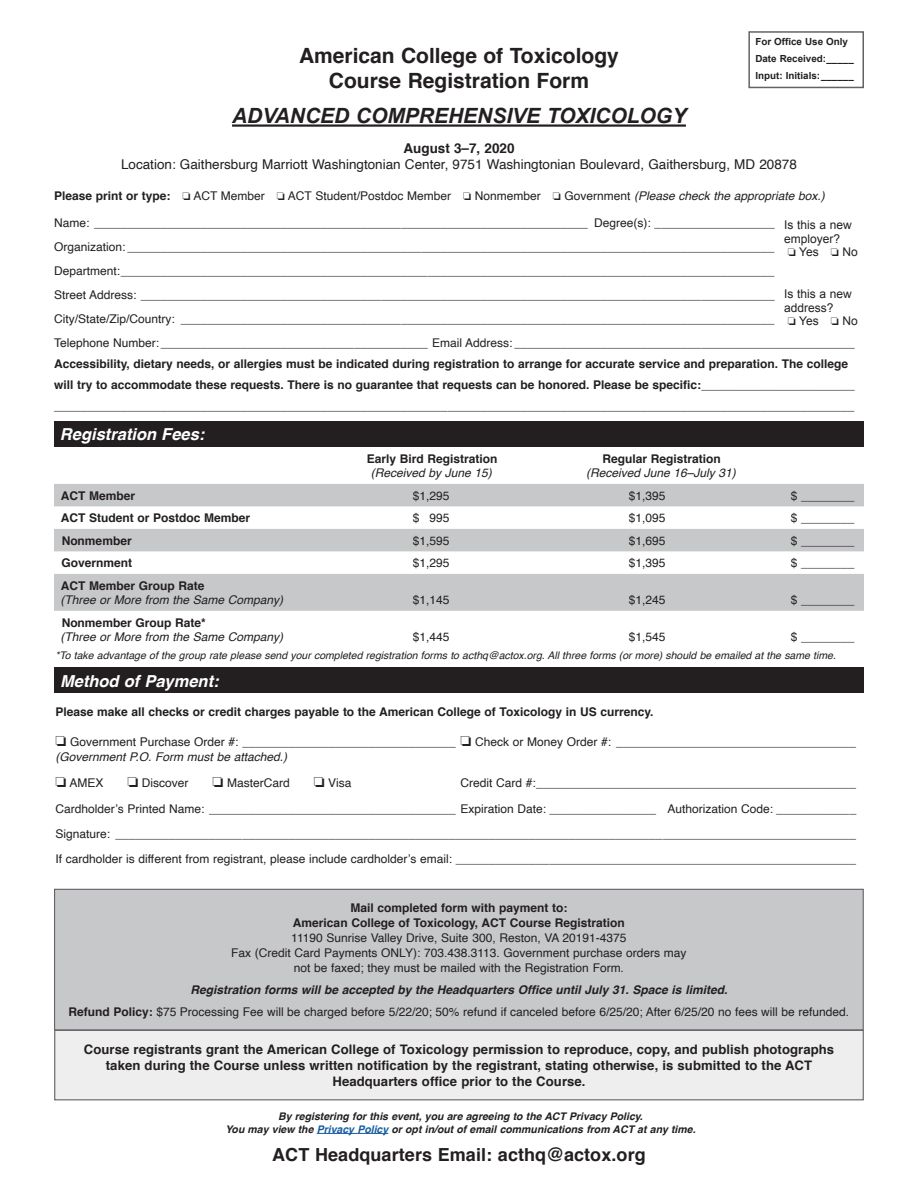
<style>
.page{position:relative;width:918px;height:1188px;background:#fff}
.page>*{position:absolute;margin:0;border:0;box-sizing:border-box;transform-origin:0 0}
.t1{font:700 21px/25.2px "Helvetica";color:#231f20;text-align:center}
.H2_Center_Underline{font:italic 700 21px "Arial";color:#231f20}
.Footer4_Email{font:700 18px "Helvetica";letter-spacing:.005em;color:#231f20}
.Table_H1{font:italic 700 16.5px "Helvetica";color:#fff}
.H3_Center{font:13.5px/16.2px "Helvetica";color:#231f20;text-align:center}
.Footer3_Bottom{font:700 13.2px/15.8px "Helvetica";letter-spacing:.005em;color:#231f20;text-align:center}
.p1-Left{font:12px "Helvetica";color:#231f20}
.p2-Left{font:12px/14.4px "Helvetica";color:#231f20}
.Footer_Centered2{font:12px/15px "Helvetica";color:#231f20;text-align:center}
.p1-Left-2{font:700 12px/21px "Helvetica";color:#231f20}
.Table_p1-Left{font:700 12px "Helvetica";color:#231f20}
.Table_p1-Left-2{font:12px "Helvetica";color:#231f20}
.Footer_Centered2-2{font:italic 700 12px "Helvetica";color:#231f20}
.Table_p2-Prices_Inde{font:12px "Helvetica";color:#231f20}
.Table_p1-Left-3{font:italic 12px "Helvetica";color:#231f20}
.Table_p1-Left-4{font:12px "Arial";color:#231f20}
.Table_p2-Center{font:italic 12px/14.4px "Helvetica";color:#231f20;text-align:center}
.Table_p2-Center-2{font:700 12px/14.4px "Helvetica";color:#231f20;text-align:center}
.p2-Left-2{font:italic 10.5px "Helvetica";color:#231f20}
.H3_Center-2{font:italic 700 10.5px "Helvetica";color:#231f20}
.t2{font:700 9.75px "Arial";color:#231f20}
.s1{font-weight:700}
.s2{font-style:italic}
.s3{font-weight:400}
.s4{font-weight:400;font-style:italic}
.s5{font-weight:700;font-style:normal}
.s6{color:#175d9e}
</style>
<div class="page">
<div style="left:748px;top:31px;width:116px;height:57px;border:2px solid #636366"></div>
<hr style="left:232px;top:124px;width:454px;height:3px;background:#231f20">
<div style="left:54px;top:421px;width:810px;height:26px;background:#231f20"></div>
<svg style="left:54px;top:484px;width:810px;height:127px;fill:#c7c8ca"></svg>
<div style="left:54px;top:668px;width:810px;height:25px;background:#231f20"></div>
<div style="left:55px;top:889px;width:808px;height:141px;background:#c7c8ca"></div>
<div style="left:54px;top:889px;width:810px;height:141px;border:1px solid #636366"></div>
<div style="left:55px;top:1030px;width:808px;height:70px;background:#eeeeef"></div>
<div style="left:54px;top:1030px;width:810px;height:70px;border:1px solid #636366"></div>
<hr style="left:317px;top:1133px;width:71px;height:1px;background:#175d9e">
<h1 class="t1" style="left:299px;top:43px;width:321px">American College of Toxicology<br>Course Registration Form</h1>
<p class="H2_Center_Underline" style="left:232px;top:102px;width:456px">ADVANCED COMPREHENSIVE TOXICOLOGY</p>
<p class="t2" style="left:755px;top:35px;width:94px">For Office Use Only</p>
<p class="t2" style="left:755px;top:52px;width:100px">Date Received:_____</p>
<p class="t2" style="left:755px;top:69px;width:100px">Input: Initials:______</p>
<p class="H3_Center" style="left:121px;top:140px;width:677px"><span class="s1">August 3–7, 2020<br></span>Location: Gaithersburg Marriott Washingtonian Center, 9751 Washingtonian Boulevard, Gaithersburg, MD 20878</p>
<p class="Table_p1-Left-2" style="left:54px;top:186px;width:772px"><span class="s1">Please print or type:</span> ❏ ACT Member ❏ ACT Student/Postdoc Member ❏ Nonmember ❏ Government <span class="s2">(Please check the appropriate box.)</span></p>
<p class="Table_p1-Left-4" style="left:784px;top:217px;width:69px">Is this a new</p>
<p class="Table_p1-Left-4" style="left:784px;top:231px;width:58px">employer?</p>
<p class="Table_p1-Left-4" style="left:788px;top:244px;width:72px">❏ Yes ❏ No</p>
<p class="Table_p1-Left-4" style="left:784px;top:286px;width:69px">Is this a new</p>
<p class="Table_p1-Left-4" style="left:784px;top:300px;width:51px">address?</p>
<p class="Table_p1-Left-4" style="left:788px;top:313px;width:72px">❏ Yes ❏ No</p>
<p class="p1-Left" style="left:54px;top:214px;width:722px">Name: __________________________________________________________________________ Degree(s): __________________</p>
<p class="p1-Left" style="left:54px;top:238px;width:722px">Organization: _________________________________________________________________________________________________</p>
<p class="p1-Left" style="left:54px;top:262px;width:722px">Department:__________________________________________________________________________________________________</p>
<p class="p1-Left" style="left:54px;top:286px;width:722px">Street Address: _______________________________________________________________________________________________</p>
<p class="p1-Left" style="left:54px;top:310px;width:722px">City/State/Zip/Country: _________________________________________________________________________________________</p>
<p class="p1-Left" style="left:54px;top:334px;width:802px">Telephone Number: ________________________________________ Email Address: ___________________________________________________</p>
<p class="p1-Left-2" style="left:54px;top:353px;width:802px">Accessibility, dietary needs, or allergies must be indicated during registration to arrange for accurate service and preparation. The college will try to accommodate these requests. There is no guarantee that requests can be honored. Please be specific:<span class="s3">_______________________</span></p>
<p class="p1-Left" style="left:54px;top:397px;width:802px">________________________________________________________________________________________________________________________</p>
<p class="Table_H1" style="left:60px;top:421px;width:146px">Registration Fees:</p>
<p class="Table_p2-Center-2" style="left:367px;top:451px;width:132px">Early Bird Registration <span class="s4">(Received by June 15)</span></p>
<p class="Table_p2-Center" style="left:586px;top:452px;width:151px"><span class="s5">Regular Registration </span>(Received June 16–July 31)</p>
<p class="Table_p1-Left" style="left:61px;top:486px;width:76px">ACT Member</p>
<p class="Table_p2-Prices_Inde" style="left:413px;top:486px;width:38px">$1,295</p>
<p class="Table_p2-Prices_Inde" style="left:629px;top:486px;width:38px">$1,395</p>
<p class="Table_p1-Left-2" style="left:791px;top:486px;width:65px">$ ________</p>
<p class="Table_p1-Left" style="left:61px;top:508px;width:191px">ACT Student or Postdoc Member</p>
<p class="Table_p2-Prices_Inde" style="left:413px;top:509px;width:38px">$ 995</p>
<p class="Table_p2-Prices_Inde" style="left:629px;top:509px;width:38px">$1,095</p>
<p class="Table_p1-Left-2" style="left:791px;top:509px;width:65px">$ ________</p>
<p class="Table_p1-Left" style="left:62px;top:531px;width:72px">Nonmember</p>
<p class="Table_p2-Prices_Inde" style="left:413px;top:531px;width:38px">$1,595</p>
<p class="Table_p2-Prices_Inde" style="left:629px;top:531px;width:38px">$1,695</p>
<p class="Table_p1-Left-2" style="left:791px;top:531px;width:65px">$ ________</p>
<p class="Table_p1-Left" style="left:61px;top:553px;width:72px">Government</p>
<p class="Table_p2-Prices_Inde" style="left:413px;top:554px;width:38px">$1,295</p>
<p class="Table_p2-Prices_Inde" style="left:629px;top:554px;width:38px">$1,395</p>
<p class="Table_p1-Left-2" style="left:791px;top:554px;width:65px">$ ________</p>
<p class="Table_p1-Left" style="left:61px;top:576px;width:145px">ACT Member Group Rate</p>
<p class="Table_p1-Left-3" style="left:60px;top:590px;width:224px">(Three or More from the Same Company)</p>
<p class="Table_p2-Prices_Inde" style="left:413px;top:591px;width:38px">$1,145</p>
<p class="Table_p2-Prices_Inde" style="left:629px;top:591px;width:38px">$1,245</p>
<p class="Table_p1-Left-2" style="left:791px;top:591px;width:65px">$ ________</p>
<p class="Table_p1-Left" style="left:62px;top:613px;width:146px">Nonmember Group Rate*</p>
<p class="Table_p1-Left-3" style="left:60px;top:627px;width:224px">(Three or More from the Same Company)</p>
<p class="Table_p2-Prices_Inde" style="left:413px;top:627px;width:38px">$1,445</p>
<p class="Table_p2-Prices_Inde" style="left:629px;top:627px;width:38px">$1,545</p>
<p class="Table_p1-Left-2" style="left:791px;top:627px;width:65px">$ ________</p>
<p class="Table_H1" style="left:60px;top:667px;width:160px">Method of Payment:</p>
<p class="p2-Left-2" style="left:56px;top:647px;width:782px">*To take advantage of the group rate please send your completed registration forms to acthq@actox.org. All three forms (or more) should be emailed at the same time.</p>
<p class="Table_p1-Left" style="left:56px;top:702px;width:600px">Please make all checks or credit charges payable to the American College of Toxicology in US currency.</p>
<p class="p2-Left" style="left:56px;top:735px;width:802px">❏ Government Purchase Order #: ________________________________ ❏ Check or Money Order #: ____________________________________ <span class="s2">(Government P.O. Form must be attached.)</span></p>
<p class="p2-Left" style="left:56px;top:776px;width:49px">❏ AMEX</p>
<p class="p2-Left" style="left:127px;top:776px;width:63px">❏ Discover</p>
<p class="p2-Left" style="left:213px;top:776px;width:79px">❏ MasterCard</p>
<p class="p2-Left" style="left:314px;top:776px;width:39px">❏ Visa</p>
<p class="p2-Left" style="left:460px;top:776px;width:397px">Credit Card #:________________________________________________</p>
<p class="p2-Left" style="left:56px;top:802px;width:802px">Cardholder’s Printed Name: _____________________________________ Expiration Date: ________________ Authorization Code: ____________</p>
<p class="p2-Left" style="left:56px;top:827px;width:802px">Signature: _______________________________________________________________________________________________________________</p>
<p class="p2-Left" style="left:56px;top:852px;width:398px">If cardholder is different from registrant, please include cardholder’s email:</p>
<p class="Footer_Centered2" style="left:231px;top:901px;width:457px"><span class="s1">Mail completed form with payment to:<br>American College of Toxicology, ACT Course Registration<br></span>11190 Sunrise Valley Drive, Suite 300, Reston, VA 20191-4375<br>Fax (Credit Card Payments ONLY): 703.438.3113. Government purchase orders may not be faxed; they must be mailed with the Registration Form.</p>
<p class="Footer_Centered2-2" style="left:190px;top:980px;width:538px">Registration forms will be accepted by the Headquarters Office until July 31. Space is limited.</p>
<p class="Footer_Centered2" style="left:69px;top:1005px;width:782px"><span class="s1">Refund Policy:</span> $75 Processing Fee will be charged before 5/22/20; 50% refund if canceled before 6/25/20; After 6/25/20 no fees will be refunded.</p>
<p class="Footer3_Bottom" style="left:84px;top:1042px;width:752px">Course registrants grant the American College of Toxicology permission to reproduce, copy, and publish photographs taken during the Course unless written notification by the registrant, stating otherwise, is submitted to the ACT<br>Headquarters office prior to the Course.</p>
<p class="H3_Center-2" style="left:278px;top:1108px;width:366px">By registering for this event, you are agreeing to the ACT Privacy Policy.</p>
<p class="H3_Center-2" style="left:225px;top:1120px;width:472px">You may view the <span class="s6">Privacy Policy</span> or opt in/out of email communications from ACT at any time.</p>
<p class="Footer4_Email" style="left:272px;top:1140px;width:375px">ACT Headquarters Email: acthq@actox.org</p>
</div>
